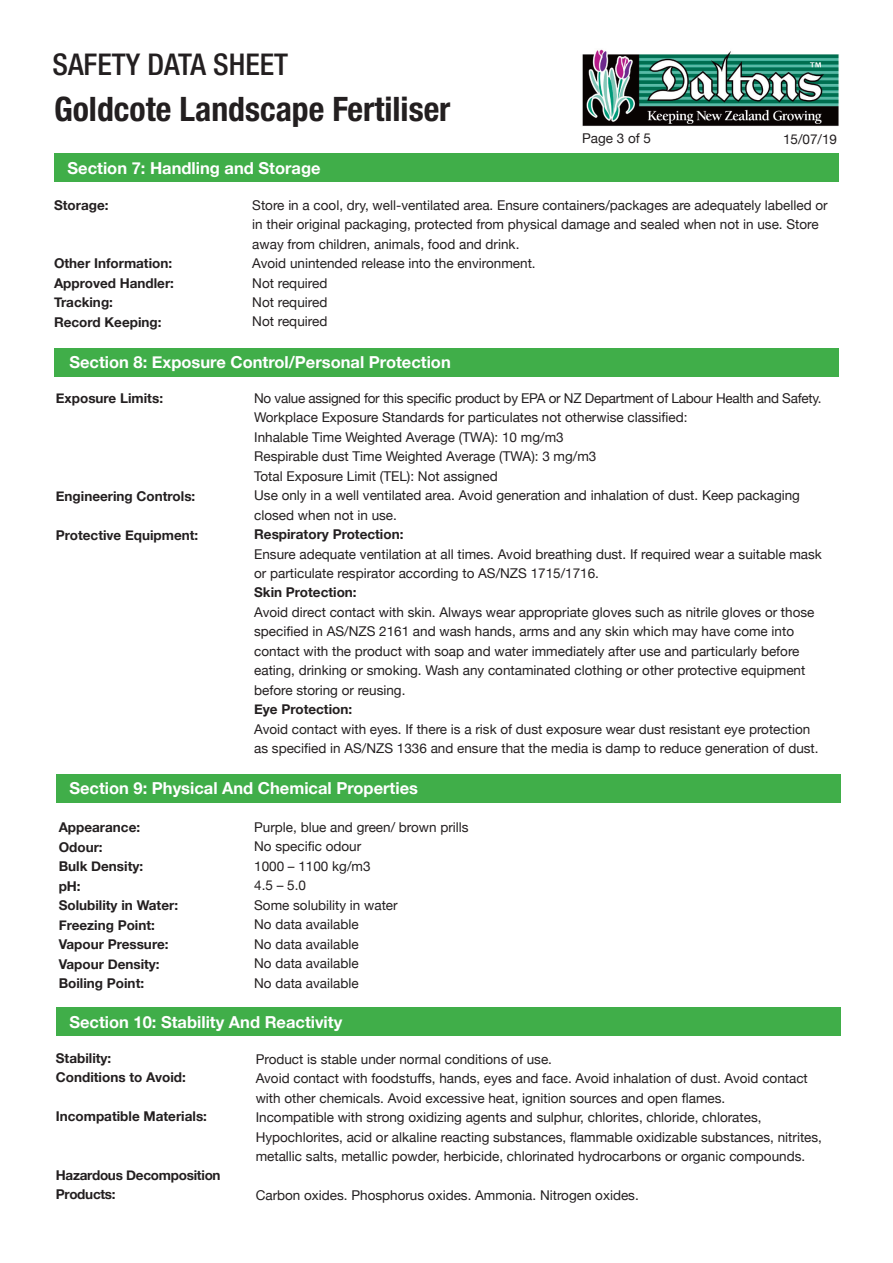
<style>
.page{position:relative;width:893px;height:1263px;background:#fff}
.page>*{position:absolute;margin:0;border:0;box-sizing:border-box;transform-origin:0 0}
.t1{font:700 condensed 33.75px "Helvetica Neue LT Pro";color:#231f20}
.t2{font:500 condensed 30px "Helvetica Neue LT Pro";color:#231f20}
.t3{font:700 16.5px "Helvetica Neue";color:#fff}
.t4{font:13.5px/19.5px "Helvetica Neue";color:#231f20}
.t5{font:700 13.5px/19.5px "Helvetica Neue";color:#231f20}
.t6{font:700 13.5px/19.5px "Helvetica Neue";letter-spacing:-.02em;color:#231f20}
</style>
<div class="page">
<img style="left:582px;top:49px;width:257px;height:77px">
<div style="left:54px;top:154px;width:785px;height:28px;background:#40ae49"></div>
<div style="left:54px;top:348px;width:785px;height:29px;background:#40ae49"></div>
<div style="left:56px;top:774px;width:785px;height:29px;background:#40ae49"></div>
<div style="left:56px;top:1007px;width:785px;height:28px;background:#40ae49"></div>
<h2 class="t2" style="left:52px;top:47px;width:237px">SAFETY DATA SHEET</h2>
<h1 class="t1" style="left:54px;top:88px;width:398px">Goldcote Landscape Fertiliser</h1>
<p class="t4" style="left:582px;top:128px;width:71px">Page 3 of 5</p>
<p class="t4" style="left:783px;top:129px;width:56px">15/07/19</p>
<p class="t3" style="left:68px;top:157px;width:255px">Section 7: Handling and Storage</p>
<p class="t5" style="left:54px;top:195px;width:56px">Storage:</p>
<p class="t4" style="left:252px;top:195px;width:577px">Store in a cool, dry, well-ventilated area. Ensure containers/packages are adequately labelled or in their original packaging, protected from physical damage and sealed when not in use. Store away from children, animals, food and drink.<br>Avoid unintended release into the environment.<br>Not required<br>Not required<br>Not required</p>
<p class="t5" style="left:54px;top:253px;width:122px">Other Information:<br>Approved Handler:<br>Tracking:<br>Record Keeping:</p>
<p class="t3" style="left:69px;top:352px;width:383px">Section 8: Exposure Control/Personal Protection</p>
<p class="t5" style="left:56px;top:388px;width:109px">Exposure Limits:</p>
<p class="t4" style="left:254px;top:388px;width:569px">No value assigned for this specific product by EPA or NZ Department of Labour Health and Safety.<br>Workplace Exposure Standards for particulates not otherwise classified:<br>Inhalable Time Weighted Average (TWA): 10 mg/m3<br>Respirable dust Time Weighted Average (TWA): 3 mg/m3<br>Total Exposure Limit (TEL): Not assigned<br>Use only in a well ventilated area. Avoid generation and inhalation of dust. Keep packaging closed when not in use.</p>
<p class="t5" style="left:254px;top:524px;width:151px">Respiratory Protection:</p>
<p class="t4" style="left:254px;top:544px;width:569px">Ensure adequate ventilation at all times. Avoid breathing dust. If required wear a suitable mask or particulate respirator according to AS/NZS 1715/1716.</p>
<p class="t5" style="left:254px;top:583px;width:104px">Skin Protection:</p>
<p class="t4" style="left:254px;top:602px;width:562px">Avoid direct contact with skin. Always wear appropriate gloves such as nitrile gloves or those specified in AS/NZS 2161 and wash hands, arms and any skin which may have come into contact with the product with soap and water immediately after use and particularly before eating, drinking or smoking. Wash any contaminated clothing or other protective equipment before storing or reusing.</p>
<p class="t5" style="left:254px;top:700px;width:100px">Eye Protection:</p>
<p class="t4" style="left:254px;top:719px;width:566px">Avoid contact with eyes. If there is a risk of dust exposure wear dust resistant eye protection as specified in AS/NZS 1336 and ensure that the media is damp to reduce generation of dust.</p>
<p class="t3" style="left:69px;top:778px;width:350px">Section 9: Physical And Chemical Properties</p>
<p class="t5" style="left:59px;top:817px;width:121px">Appearance:<br>Odour:<br>Bulk Density:<br>pH:<br>Solubility in Water:<br>Freezing Point:<br>Vapour Pressure:<br>Vapour Density:<br>Boiling Point:</p>
<p class="t4" style="left:254px;top:817px;width:216px">Purple, blue and green/ brown prills<br>No specific odour<br>1000 – 1100 kg/m3<br>4.5 – 5.0<br>Some solubility in water<br>No data available<br>No data available<br>No data available<br>No data available</p>
<p class="t5" style="left:56px;top:486px;width:141px">Engineering Controls:</p>
<p class="t5" style="left:56px;top:525px;width:144px">Protective Equipment:</p>
<p class="t3" style="left:69px;top:1012px;width:274px">Section 10: Stability And Reactivity</p>
<p class="t5" style="left:56px;top:1048px;width:131px">Stability:<br>Conditions to Avoid:</p>
<p class="t5" style="left:56px;top:1106px;width:153px">Incompatible Materials:</p>
<p class="t4" style="left:256px;top:1049px;width:568px">Product is stable under normal conditions of use.<br>Avoid contact with foodstuffs, hands, eyes and face. Avoid inhalation of dust. Avoid contact with other chemicals. Avoid excessive heat, ignition sources and open flames.<br>Incompatible with strong oxidizing agents and sulphur, chlorites, chloride, chlorates, Hypochlorites, acid or alkaline reacting substances, flammable oxidizable substances, nitrites, metallic salts, metallic powder, herbicide, chlorinated hydrocarbons or organic compounds.</p>
<p class="t4" style="left:256px;top:1185px;width:385px">Carbon oxides. Phosphorus oxides. Ammonia. Nitrogen oxides.</p>
<p class="t6" style="left:56px;top:1165px;width:166px">Hazardous Decomposition<br>Products:</p>
</div>
